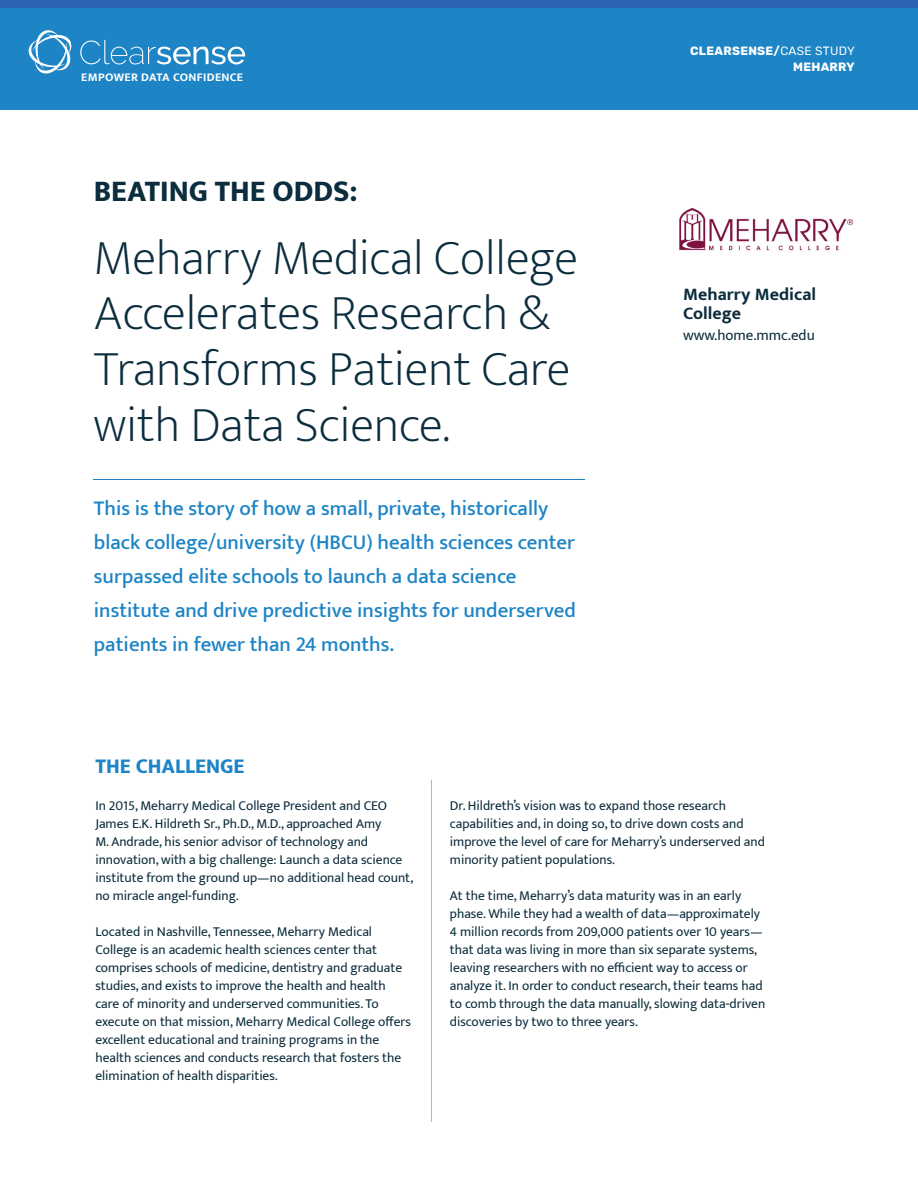
<style>
.page{position:relative;width:918px;height:1188px;background:#fff}
.page>*{position:absolute;margin:0;border:0;box-sizing:border-box;transform-origin:0 0}
.t1{font:200 49.5px/55.8px "Mukta";color:#0c2d3d}
.t2{font:800 30px "Mukta";color:#0c2d3d}
.t3{font:500 21px/34.2px "Mukta";color:#1d84c5}
.t4{font:800 21px "Mukta";color:#1d84c5}
.t5{font:700 18px/18.6px "Mukta";color:#0c2c3c}
.t6{font:15px "Mukta";color:#0c2d3d}
.t7{font:13.5px/18px "Mukta";color:#0c2c3c}
.t8{font:700 12px/16.5px "Rubik";letter-spacing:.025em;color:#fff;text-align:right}
.t9{font:700 12px "Mukta";letter-spacing:.025em;color:#fff}
.s1{font-weight:400}
</style>
<div class="page">
<div style="left:0;top:0;width:918px;height:110px;background:#1d84c5"></div>
<div style="left:0;top:0;width:918px;height:7px;background:#2c65b1"></div>
<img style="left:679px;top:208px;width:175px;height:43px">
<hr style="left:432px;top:781px;width:1px;height:341px;background:#f0b51d">
<svg style="left:28px;top:30px;width:44px;height:44px"></svg>
<svg style="left:80px;top:40px;width:165px;height:24px"></svg>
<hr style="left:94px;top:479px;width:491px;height:1px;background:#1d84c5">
<p class="t9" style="left:81px;top:70px;width:163px">EMPOWER DATA CONFIDENCE</p>
<h2 class="t2" style="left:94px;top:173px;width:265px">BEATING THE ODDS:</h2>
<h1 class="t1" style="left:94px;top:230px;width:486px">Meharry Medical College<br>Accelerates Research &amp;<br>Transforms Patient Care with Data Science.</h1>
<p class="t3" style="left:94px;top:490px;width:484px">This is the story of how a small, private, historically black college/university (HBCU) health sciences center surpassed elite schools to launch a data science institute and drive predictive insights for underserved patients in fewer than 24 months.</p>
<p class="t8" style="left:690px;top:42px;width:166px">CLEARSENSE/<span class="s1">CASE STUDY<br></span>MEHARRY</p>
<h3 class="t5" style="left:683px;top:285px;width:135px">Meharry Medical<br>College</h3>
<p class="t6" style="left:683px;top:326px;width:133px">www.home.mmc.edu</p>
<h3 class="t4" style="left:95px;top:754px;width:151px">THE CHALLENGE</h3>
<p class="t7" style="left:95px;top:796px;width:319px">In 2015, Meharry Medical College President and CEO James E.K. Hildreth Sr., Ph.D., M.D., approached Amy<br>M. Andrade, his senior advisor of technology and innovation, with a big challenge: Launch a data science institute from the ground up—no additional head count, no miracle angel-funding.</p>
<p class="t7" style="left:95px;top:922px;width:317px">Located in Nashville, Tennessee, Meharry Medical College is an academic health sciences center that comprises schools of medicine, dentistry and graduate studies, and exists to improve the health and health care of minority and underserved communities. To execute on that mission, Meharry Medical College offers excellent educational and training programs in the health sciences and conducts research that fosters the elimination of health disparities.</p>
<p class="t7" style="left:450px;top:796px;width:317px">Dr. Hildreth’s vision was to expand those research capabilities and, in doing so, to drive down costs and improve the level of care for Meharry’s underserved and minority patient populations.</p>
<p class="t7" style="left:450px;top:886px;width:317px">At the time, Meharry’s data maturity was in an early phase. While they had a wealth of data—approximately 4 million records from 209,000 patients over 10 years— that data was living in more than six separate systems, leaving researchers with no efficient way to access or analyze it. In order to conduct research, their teams had to comb through the data manually, slowing data-driven discoveries by two to three years.</p>
</div>
